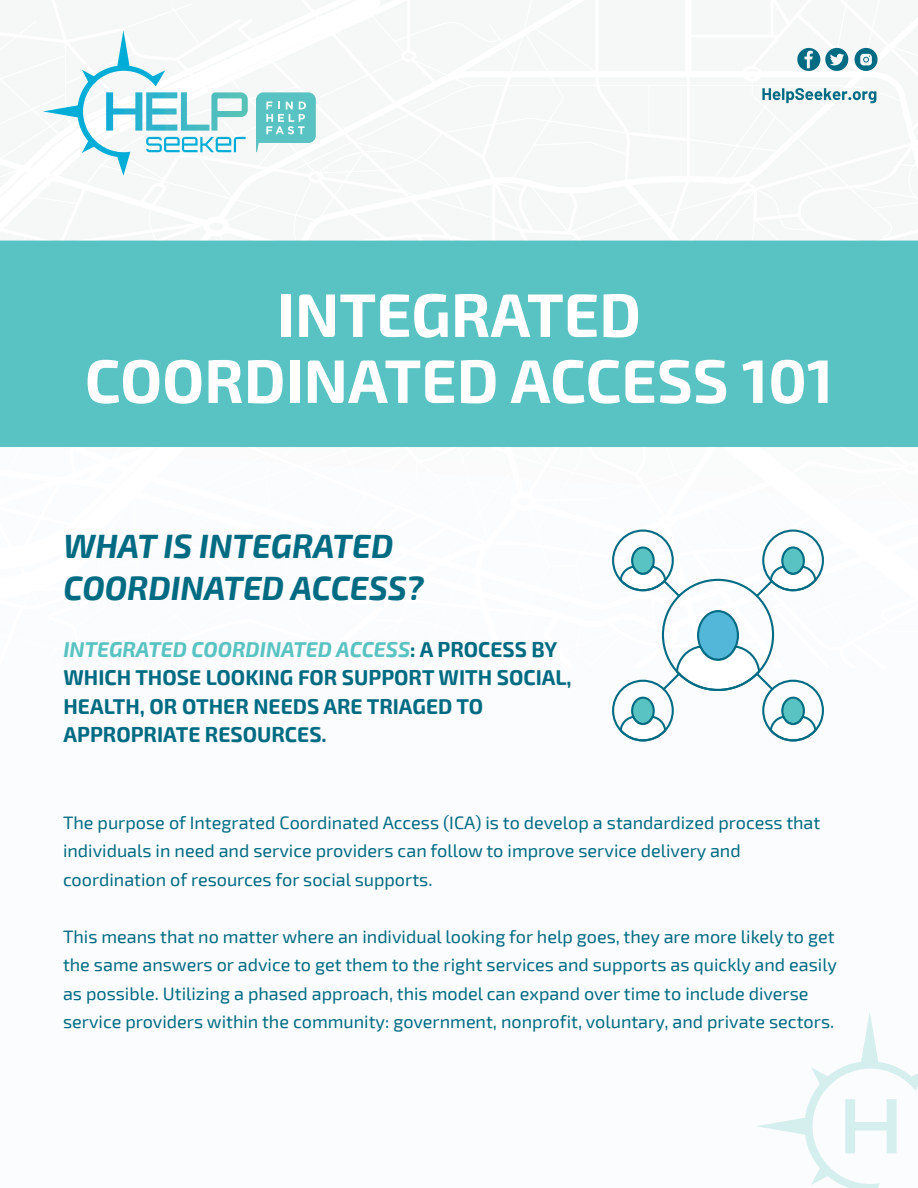
<style>
.page{position:relative;width:918px;height:1188px;background:#fbfcfd}
.page>*{position:absolute;margin:0;border:0;box-sizing:border-box;transform-origin:0 0}
.t1{font:700 61.5px/66px "Exo 2";color:#fff;text-align:center}
.t2{font:italic 700 33px/42px "Exo 2";color:#006b82}
.t3{font:700 21px/28.5px "Exo 2";color:#006b82}
.t4{font:18px/28.5px "Exo 2";color:#006b82}
.s1{font-style:italic;color:#58c3c2}
</style>
<div class="page">
<svg style="left:797px;top:47px;width:81px;height:24px"></svg>
<svg style="left:762px;top:88px;width:114px;height:15px"></svg>
<svg style="left:256px;top:92px;width:60px;height:60px"></svg>
<svg style="left:43px;top:30px;width:205px;height:146px"></svg>
<div style="left:0;top:241px;width:918px;height:206px;background:#59c2c2"></div>
<svg style="left:757px;top:1012px;width:161px;height:176px"></svg>
<div style="left:612px;top:530px;width:62px;height:61px;border:2px solid #006b82;border-radius:50%"></div>
<div style="left:762px;top:530px;width:62px;height:61px;border:2px solid #006b82;border-radius:50%"></div>
<svg style="left:619px;top:545px;width:63px;height:54px"></svg>
<svg style="left:754px;top:545px;width:64px;height:54px"></svg>
<svg style="left:619px;top:609px;width:199px;height:133px"></svg>
<h1 class="t1" style="left:85px;top:284px;width:750px">INTEGRATED<br>COORDINATED ACCESS 101</h1>
<h2 class="t2" style="left:64px;top:526px;width:362px">WHAT IS INTEGRATED<br>COORDINATED ACCESS?</h2>
<p class="t3" style="left:64px;top:635px;width:510px"><span class="s1">INTEGRATED COORDINATED ACCESS</span>: A PROCESS BY WHICH THOSE LOOKING FOR SUPPORT WITH SOCIAL, HEALTH, OR OTHER NEEDS ARE TRIAGED TO APPROPRIATE RESOURCES.</p>
<p class="t4" style="left:63px;top:808px;width:759px">The purpose of Integrated Coordinated Access (ICA) is to develop a standardized process that individuals in need and service providers can follow to improve service delivery and coordination of resources for social supports.</p>
<p class="t4" style="left:63px;top:922px;width:775px">This means that no matter where an individual looking for help goes, they are more likely to get the same answers or advice to get them to the right services and supports as quickly and easily as possible. Utilizing a phased approach, this model can expand over time to include diverse service providers within the community: government, nonprofit, voluntary, and private sectors.</p>
</div>
